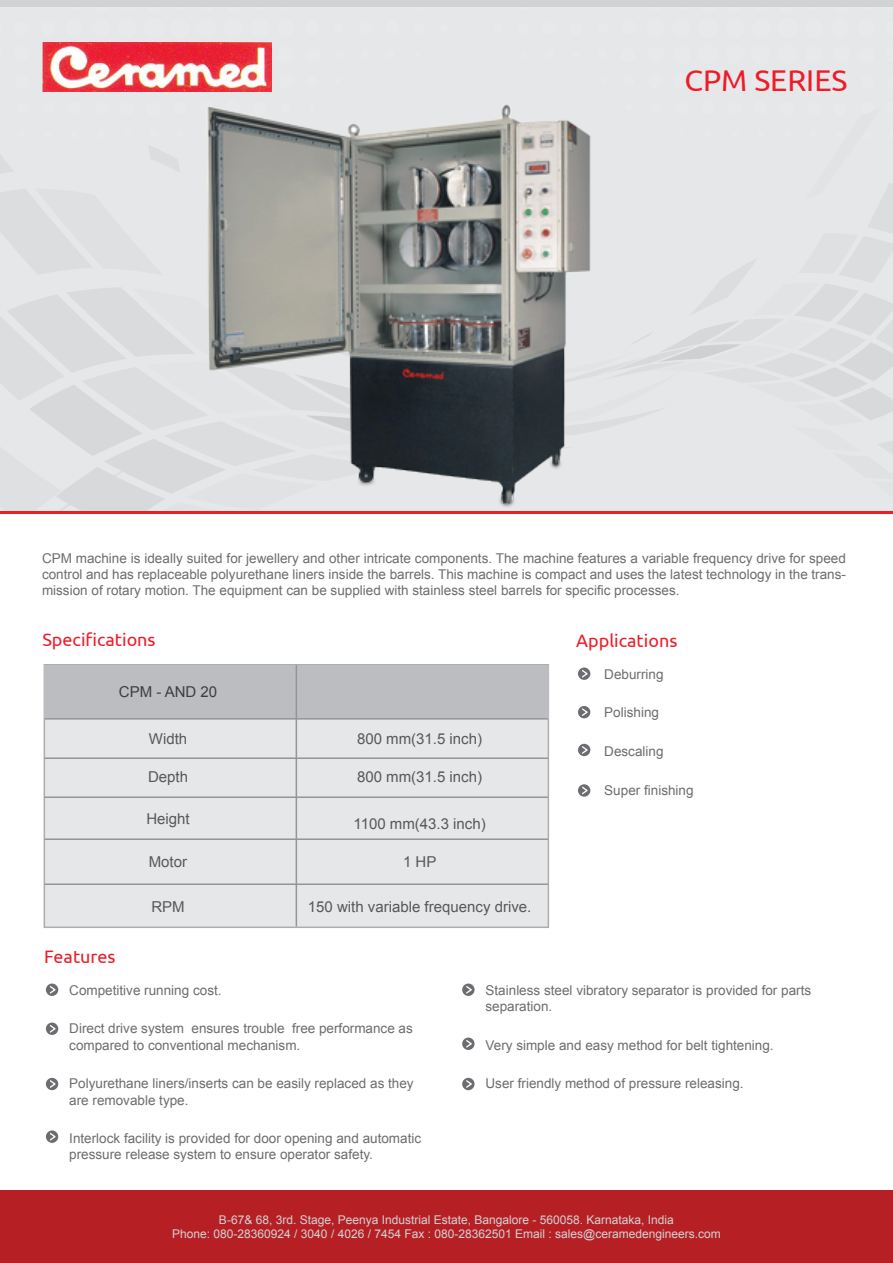
<style>
.page{position:relative;width:893px;height:1263px;background:#fff}
.page>*{position:absolute;margin:0;border:0;box-sizing:border-box;transform-origin:0 0}
.t1{font:30px "Ubuntu";color:#ee1c28}
.t2{font:18px "Ubuntu";color:#ee1c28}
.t3{font:15px "Arial";color:#57585a}
.t4{font:15px "Arial";color:#3e3e3f}
.t5{font:13.5px/16.2px "Arial";color:#6c6d70}
.t6{font:12px/14.4px "Arial";color:#d1d2d4;text-align:center}
</style>
<div class="page">
<div style="left:0;top:0;width:893px;height:510px;background:#e6e7e9"></div>
<svg style="left:46px;top:983px;width:12px;height:13px"></svg>
<svg style="left:50px;top:986px;width:6px;height:8px"></svg>
<svg style="left:46px;top:1022px;width:12px;height:13px"></svg>
<svg style="left:50px;top:1025px;width:6px;height:8px"></svg>
<div style="left:46px;top:1078px;width:12px;height:12px;background:#6c6d70;border-radius:50%"></div>
<svg style="left:50px;top:1080px;width:6px;height:8px"></svg>
<svg style="left:46px;top:1130px;width:12px;height:13px"></svg>
<svg style="left:50px;top:1133px;width:6px;height:7px"></svg>
<svg style="left:462px;top:983px;width:13px;height:13px"></svg>
<svg style="left:466px;top:986px;width:6px;height:8px"></svg>
<svg style="left:462px;top:1037px;width:13px;height:13px"></svg>
<svg style="left:466px;top:1040px;width:6px;height:8px"></svg>
<div style="left:462px;top:1078px;width:13px;height:12px;background:#6c6d70;border-radius:50%"></div>
<svg style="left:466px;top:1080px;width:6px;height:8px"></svg>
<svg style="left:578px;top:667px;width:12px;height:13px"></svg>
<svg style="left:582px;top:670px;width:6px;height:8px"></svg>
<div style="left:578px;top:706px;width:12px;height:12px;background:#6c6d70;border-radius:50%"></div>
<svg style="left:582px;top:708px;width:6px;height:8px"></svg>
<div style="left:578px;top:744px;width:12px;height:12px;background:#6c6d70;border-radius:50%"></div>
<svg style="left:582px;top:746px;width:6px;height:8px"></svg>
<svg style="left:578px;top:784px;width:12px;height:13px"></svg>
<svg style="left:582px;top:786px;width:6px;height:8px"></svg>
<div style="left:0;top:1190px;width:893px;height:73px;background:#b62024"></div>
<svg style="left:117px;top:42px;width:153px;height:1px"></svg>
<svg style="left:42px;top:46px;width:1px;height:17px"></svg>
<svg style="left:42px;top:73px;width:1px;height:16px"></svg>
<svg style="left:805px;top:284px;width:88px;height:136px"></svg>
<img style="left:43px;top:43px;width:228px;height:49px">
<div style="left:0;top:0;width:893px;height:7px;background:#d1d2d4"></div>
<div style="left:44px;top:664px;width:505px;height:264px;background:#e6e7e9;border:2px solid #acadad"></div>
<div style="left:44px;top:665px;width:504px;height:54px;background:#bcbdc0"></div>
<hr style="left:45px;top:718px;width:503px;height:2px;background:#939598">
<hr style="left:45px;top:757px;width:503px;height:2px;background:#939598">
<hr style="left:296px;top:665px;width:1px;height:261px;background:#939598">
<hr style="left:45px;top:796px;width:503px;height:2px;background:#939598">
<hr style="left:45px;top:838px;width:503px;height:2px;background:#939598">
<hr style="left:45px;top:883px;width:503px;height:2px;background:#939598">
<img style="left:36px;top:104px;width:769px;height:410px">
<h1 class="t1" style="left:684px;top:62px;width:165px">CPM SERIES</h1>
<p class="t5" style="left:42px;top:550px;width:805px;text-align:justify">CPM machine is ideally suited for jewellery and other intricate components. The machine features a variable frequency drive for speed control and has replaceable polyurethane liners inside the barrels. This machine is compact and uses the latest technology in the trans&shy;mission of rotary motion. The equipment can be supplied with stainless steel barrels for specific processes.</p>
<h2 class="t2" style="left:42px;top:628px;width:115px">Specifications</h2>
<h2 class="t2" style="left:576px;top:629px;width:103px">Applications</h2>
<p class="t5" style="left:604px;top:666px;width:61px">Deburring</p>
<p class="t5" style="left:604px;top:705px;width:56px">Polishing</p>
<p class="t5" style="left:604px;top:743px;width:61px">Descaling</p>
<p class="t5" style="left:604px;top:782px;width:91px">Super finishing</p>
<p class="t4" style="left:119px;top:682px;width:100px">CPM - AND 20</p>
<p class="t3" style="left:149px;top:729px;width:40px">Width</p>
<p class="t3" style="left:357px;top:729px;width:127px">800 mm(31.5 inch)</p>
<p class="t3" style="left:148px;top:767px;width:42px">Depth</p>
<p class="t3" style="left:357px;top:767px;width:127px">800 mm(31.5 inch)</p>
<p class="t3" style="left:353px;top:814px;width:134px">1100 mm(43.3 inch)</p>
<p class="t3" style="left:403px;top:852px;width:35px">1 HP</p>
<p class="t3" style="left:308px;top:897px;width:225px">150 with variable frequency drive.</p>
<p class="t3" style="left:146px;top:809px;width:45px">Height</p>
<p class="t3" style="left:149px;top:851px;width:40px">Motor</p>
<p class="t3" style="left:151px;top:897px;width:35px">RPM</p>
<h2 class="t2" style="left:44px;top:945px;width:73px">Features</h2>
<p class="t5" style="left:69px;top:982px;width:154px">Competitive running cost.</p>
<p class="t5" style="left:69px;top:1021px;width:345px">Direct drive system ensures trouble free performance as compared to conventional mechanism.</p>
<p class="t5" style="left:69px;top:1076px;width:346px">Polyurethane liners/inserts can be easily replaced as they are removable type.</p>
<p class="t5" style="left:69px;top:1130px;width:353px">Interlock facility is provided for door opening and automatic pressure release system to ensure operator safety.</p>
<p class="t5" style="left:486px;top:982px;width:327px">Stainless steel vibratory separator is provided for parts separation.</p>
<p class="t5" style="left:486px;top:1037px;width:290px">Very simple and easy method for belt tightening.</p>
<p class="t5" style="left:486px;top:1076px;width:260px">User friendly method of pressure releasing.</p>
<p class="t6" style="left:172px;top:1212px;width:550px">B-67&amp; 68, 3rd. Stage, Peenya Industrial Estate, Bangalore - 560058. Karnataka, India<br>Phone: 080-28360924 / 3040 / 4026 / 7454 Fax : 080-28362501 Email : sales@ceramedengineers.com</p>
</div>
